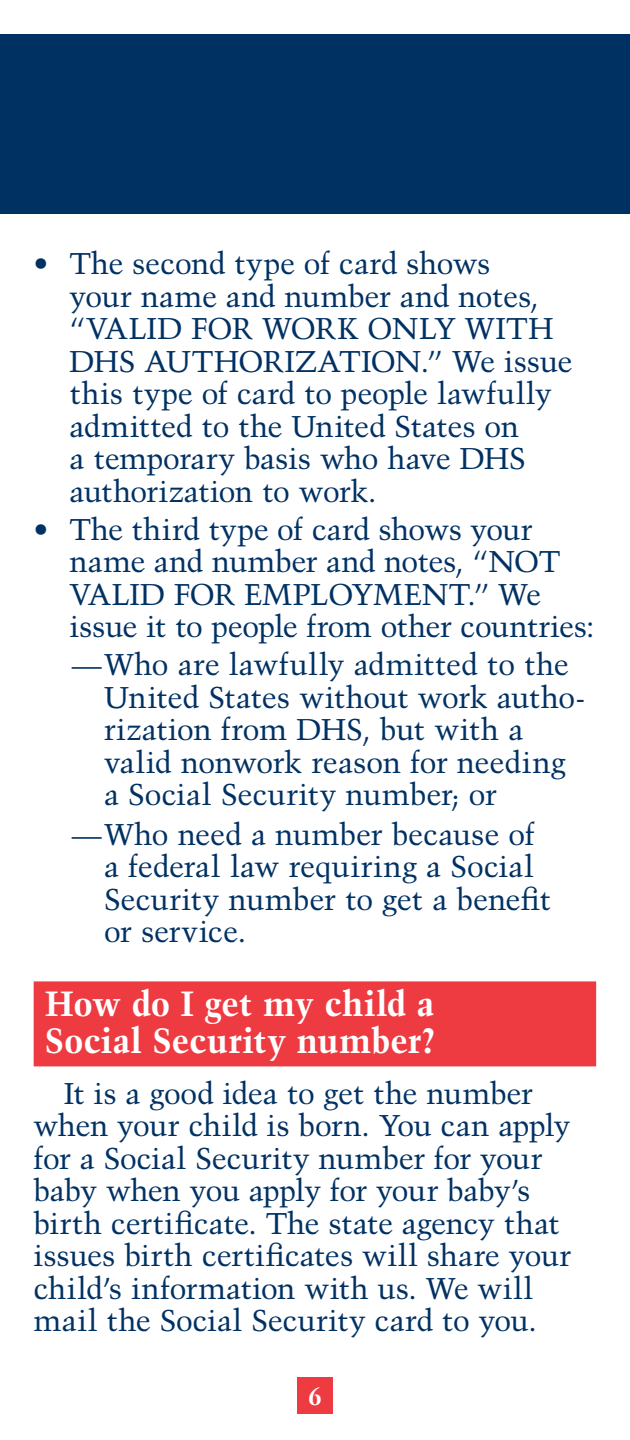
<style>
.page{position:relative;width:630px;height:1440px;background:#fff}
.page>*{position:absolute;margin:0;border:0;box-sizing:border-box;transform-origin:0 0}
.Header1_2lines{font:700 35px/37.5px "Trump Mediaeval";letter-spacing:-.005em;color:#fff}
.paragraph_format{font:30px/32.5px "Trump Mediaeval";letter-spacing:-.01em;color:#003163}
._1st_bullet{font:30px/32.5px "Trump Mediaeval";letter-spacing:-.015em;color:#003163}
.t1{font:700 25px "Trump Mediaeval";color:#fff}
</style>
<div class="page">
<div style="left:0;top:34px;width:630px;height:180px;background:#003163"></div>
<div style="left:34px;top:981px;width:562px;height:85px;background:#ee3a41"></div>
<div style="left:297px;top:1377px;width:36px;height:36px;background:#ee3a41"></div>
<p class="_1st_bullet" style="left:70px;top:247px;width:504px;text-indent:-36px">• The second type of card shows<br>your name and number and notes, “VALID FOR WORK ONLY WITH<br>DHS AUTHORIZATION.” We issue this type of card to people lawfully admitted to the United States on<br>a temporary basis who have DHS authorization to work.</p>
<p class="_1st_bullet" style="left:70px;top:513px;width:526px;text-indent:-36px">• The third type of card shows your name and number and notes, “NOT<br>VALID FOR EMPLOYMENT.” We issue it to people from other countries:</p>
<p class="paragraph_format" style="left:104px;top:648px;width:483px;text-indent:-32px">—Who are lawfully admitted to the<br>United States without work autho&shy;rization from DHS, but with a valid nonwork reason for needing a Social Security number; or</p>
<p class="paragraph_format" style="left:104px;top:818px;width:449px;text-indent:-32px">—Who need a number because of a federal law requiring a Social<br>Security number to get a benefit or service.</p>
<p class="Header1_2lines" style="left:45px;top:984px;width:393px">How do I get my child a<br>Social Security number?</p>
<p class="paragraph_format" style="left:34px;top:1077px;width:539px;text-indent:30px">It is a good idea to get the number when your child is born. You can apply for a Social Security number for your baby when you apply for your baby’s birth certificate. The state agency that issues birth certificates will share your child’s information with us. We will mail the Social Security card to you.</p>
<p class="t1" style="left:308px;top:1381px;width:15px">6</p>
</div>
